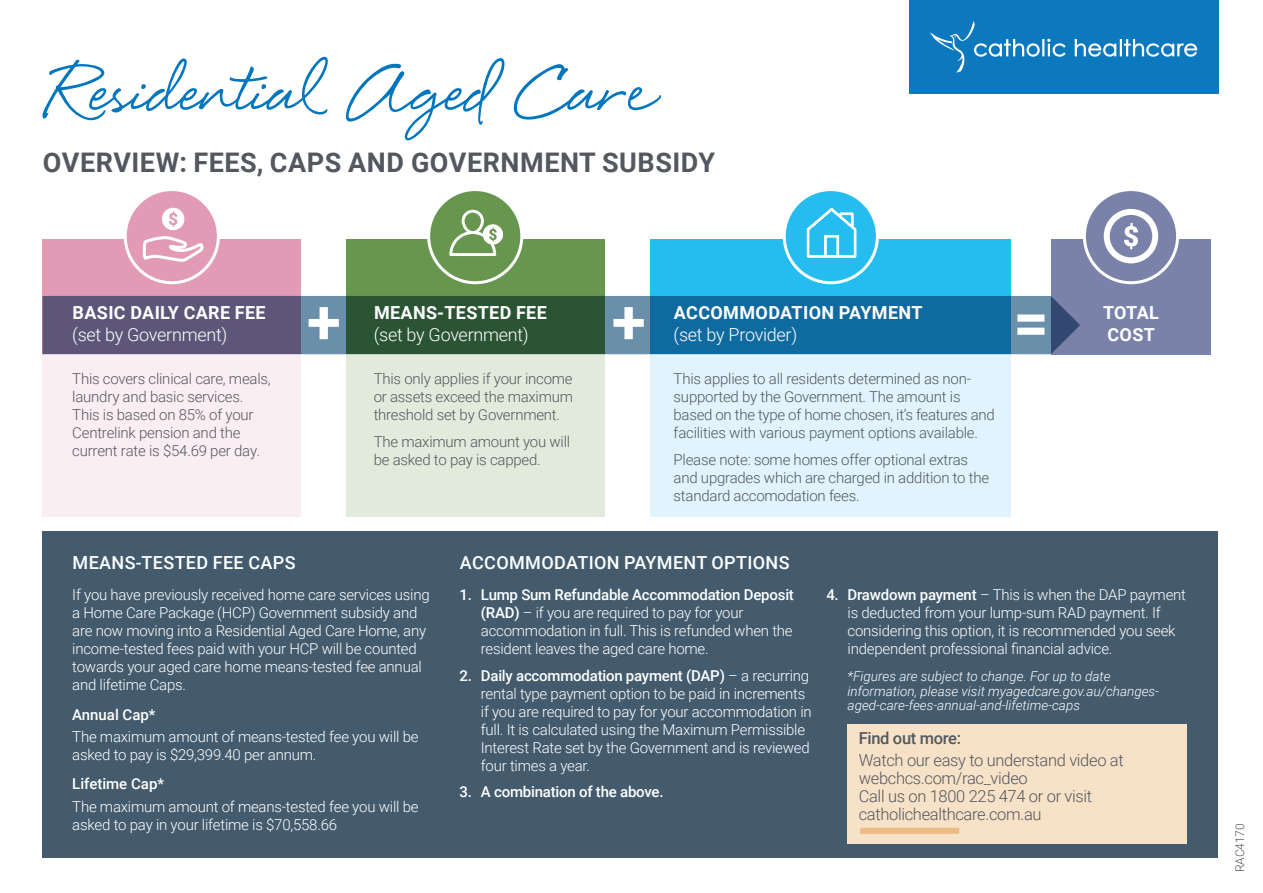
<style>
.page{position:relative;width:1263px;height:893px;background:#fff}
.page>*{position:absolute;margin:0;border:0;box-sizing:border-box;transform-origin:0 0}
.t1{font:120px "Eye Catching Pro";color:#0076be}
.t2{font:700 27px "Roboto";letter-spacing:.02em;color:#535860}
.t3{font:700 18px/21.6px "Roboto";letter-spacing:.02em;color:#fff}
.t4{font:300 18px "Roboto";letter-spacing:-.015em;color:#fff}
.t5{font:500 18px "Roboto";letter-spacing:.02em;color:#fff}
.t6{font:300 16.5px/18px "Roboto";letter-spacing:-.02em;color:#535860}
.t7{font:500 16.5px "Roboto";letter-spacing:-.02em;color:#535860}
.t8{font:300 15px/18px "Roboto";letter-spacing:-.015em;color:#fff}
.t9{font:300 15px/18px "Roboto";letter-spacing:-.015em;color:#535860}
.t10{font:500 15px "Roboto";letter-spacing:-.015em;color:#fff}
.t11{font:italic 300 13.5px/14.4px "Roboto";color:#fff}
.t12{font:300 12px "Roboto";letter-spacing:-.01em;color:#535860}
.s1{font-weight:500}
</style>
<div class="page">
<div style="left:43px;top:239px;width:258px;height:230px;background:#e39ab4"></div>
<div style="left:346px;top:239px;width:258px;height:230px;background:#67964f"></div>
<div style="left:651px;top:239px;width:360px;height:230px;background:#25bdef"></div>
<div style="left:1051px;top:239px;width:160px;height:115px;background:#7a82aa"></div>
<div style="left:43px;top:531px;width:1175px;height:327px;background:#435b6d"></div>
<div style="left:847px;top:724px;width:339px;height:119px;background:#f7e1c7"></div>
<div style="left:860px;top:828px;width:99px;height:6px;background:#ecbb83"></div>
<div style="left:43px;top:354px;width:258px;height:162px;background:#faeef2"></div>
<div style="left:346px;top:354px;width:258px;height:162px;background:#e2eadc"></div>
<div style="left:651px;top:354px;width:360px;height:162px;background:#e1f3fc"></div>
<svg style="left:43px;top:296px;width:1037px;height:58px;background:#346279"></svg>
<div style="left:909px;top:0;width:309px;height:93px;background:#0c78be"></div>
<svg style="left:930px;top:21px;width:136px;height:52px"></svg>
<svg style="left:1075px;top:39px;width:122px;height:18px"></svg>
<div style="left:1084px;top:190px;width:93px;height:93px;background:#7a82aa;border-radius:50%"></div>
<div style="left:1083px;top:188px;width:96px;height:96px;border:3px solid #fff;border-radius:50%"></div>
<div style="left:1104px;top:209px;width:54px;height:54px;border:6px solid #fff;border-radius:50%"></div>
<svg style="left:1124px;top:223px;width:14px;height:26px"></svg>
<div style="left:125px;top:190px;width:93px;height:93px;background:#e39ab4;border-radius:50%"></div>
<div style="left:124px;top:188px;width:96px;height:96px;border:3px solid #fff;border-radius:50%"></div>
<svg style="left:142px;top:208px;width:62px;height:54px"></svg>
<div style="left:784px;top:190px;width:93px;height:93px;background:#25bdef;border-radius:50%"></div>
<div style="left:783px;top:188px;width:96px;height:96px;border:3px solid #fff;border-radius:50%"></div>
<svg style="left:806px;top:208px;width:51px;height:50px"></svg>
<div style="left:429px;top:190px;width:93px;height:93px;background:#67964f;border-radius:50%"></div>
<div style="left:427px;top:188px;width:96px;height:96px;border:3px solid #fff;border-radius:50%"></div>
<svg style="left:449px;top:209px;width:54px;height:47px"></svg>
<svg style="left:309px;top:307px;width:30px;height:32px"></svg>
<svg style="left:613px;top:307px;width:31px;height:32px"></svg>
<svg style="left:1017px;top:314px;width:27px;height:21px"></svg>
<h1 class="t1" style="left:43px;top:42px;width:606px">Residential Aged Care</h1>
<h2 class="t2" style="left:43px;top:144px;width:674px">OVERVIEW: FEES, CAPS AND GOVERNMENT SUBSIDY</h2>
<p class="t3" style="left:73px;top:301px;width:195px">BASIC DAILY CARE FEE</p>
<p class="t4" style="left:72px;top:322px;width:157px">(set by Government)</p>
<p class="t9" style="left:72px;top:369px;width:200px">This covers clinical care, meals, laundry and basic services.<br>This is based on 85% of your<br>Centrelink pension and the current rate is $54.69 per day.</p>
<p class="t3" style="left:374px;top:301px;width:174px">MEANS-TESTED FEE</p>
<p class="t4" style="left:374px;top:322px;width:157px">(set by Government)</p>
<p class="t9" style="left:374px;top:369px;width:201px;text-align:justify">This only applies if your income or assets exceed the maximum threshold set by Government.</p>
<p class="t9" style="left:374px;top:432px;width:198px">The maximum amount you will be asked to pay is capped.</p>
<p class="t3" style="left:674px;top:301px;width:250px">ACCOMMODATION PAYMENT</p>
<p class="t4" style="left:674px;top:322px;width:125px">(set by Provider)</p>
<p class="t9" style="left:674px;top:369px;width:323px">This applies to all residents determined as non&shy;supported by the Government. The amount is based on the type of home chosen, it’s features and facilities with various payment options available.</p>
<p class="t9" style="left:674px;top:450px;width:317px">Please note: some homes offer optional extras and upgrades which are charged in addition to the standard accomodation fees.</p>
<p class="t3" style="left:1103px;top:301px;width:57px">TOTAL<br>COST</p>
<p class="t5" style="left:73px;top:550px;width:224px">MEANS-TESTED FEE CAPS</p>
<p class="t8" style="left:72px;top:585px;width:359px">If you have previously received home care services using a Home Care Package (HCP) Government subsidy and are now moving into a Residential Aged Care Home, any income-tested fees paid with your HCP will be counted towards your aged care home means-tested fee annual and lifetime Caps.</p>
<p class="t10" style="left:72px;top:704px;width:85px">Annual Cap*</p>
<p class="t8" style="left:72px;top:727px;width:348px">The maximum amount of means-tested fee you will be asked to pay is $29,399.40 per annum.</p>
<p class="t10" style="left:72px;top:773px;width:93px">Lifetime Cap*</p>
<p class="t8" style="left:72px;top:797px;width:348px">The maximum amount of means-tested fee you will be asked to pay in your lifetime is $70,558.66</p>
<p class="t5" style="left:460px;top:550px;width:331px">ACCOMMODATION PAYMENT OPTIONS</p>
<p class="t8" style="left:481px;top:585px;width:315px;text-indent:-21px"><span class="s1">1. Lump Sum Refundable Accommodation Deposit (RAD)</span> – if you are required to pay for your accommodation in full. This is refunded when the resident leaves the aged care home.</p>
<p class="t8" style="left:481px;top:666px;width:332px;text-indent:-21px"><span class="s1">2. Daily accommodation payment (DAP)</span> – a recurring rental type payment option to be paid in increments if you are required to pay for your accommodation in full. It is calculated using the Maximum Permissible Interest Rate set by the Government and is reviewed four times a year.</p>
<p class="t10" style="left:460px;top:781px;width:205px">3. A combination of the above.</p>
<p class="t8" style="left:847px;top:585px;width:340px;text-indent:-21px"><span class="s1">4. Drawdown payment</span> – This is when the DAP payment is deducted from your lump-sum RAD payment. If considering this option, it is recommended you seek independent professional financial advice.</p>
<p class="t11" style="left:847px;top:669px;width:313px">*Figures are subject to change. For up to date information, please visit myagedcare.gov.au/changes&shy;aged-care-fees-annual-and-lifetime-caps</p>
<p class="t7" style="left:859px;top:726px;width:104px">Find out more:</p>
<p class="t6" style="left:859px;top:751px;width:266px">Watch our easy to understand video at webchcs.com/rac_video<br>Call us on 1800 225 474 or or visit catholichealthcare.com.au</p>
<p class="t12" style="left:1231px;top:872px;width:50px;rotate:-90deg">RAC4170</p>
</div>
